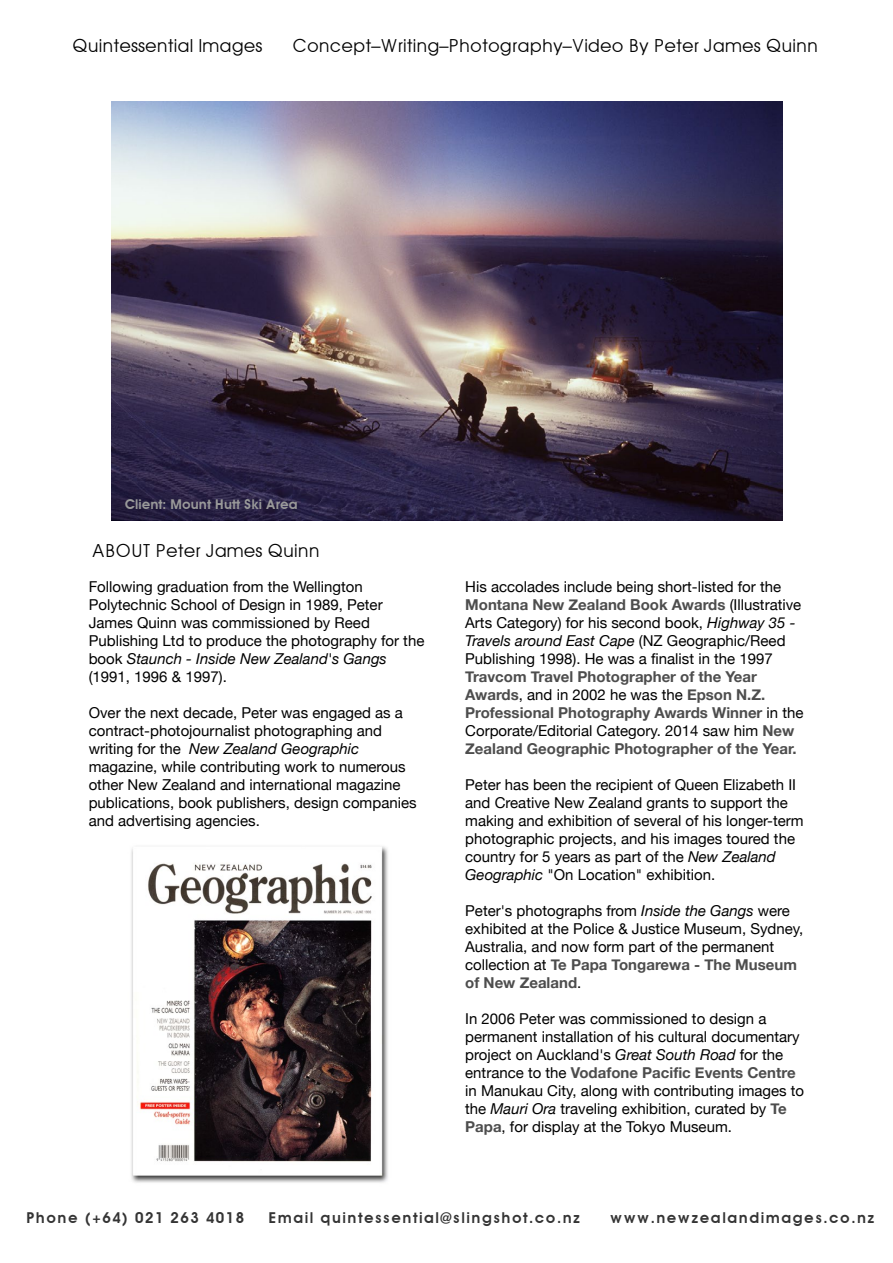
<style>
.page{position:relative;width:893px;height:1263px;background:#fff}
.page>*{position:absolute;margin:0;border:0;box-sizing:border-box;transform-origin:0 0}
.t1{font:18px "Avant Garde";color:#000}
.t2{font:15px/18px "Helvetica Neue";color:#000}
.t3{font:700 15px/18px "Helvetica Neue";color:#4d4d4d}
.t4{font:600 15px "Avant Garde";letter-spacing:.1em;color:#343434}
.t5{font:600 13.5px "Avant Garde";color:#9a9a9a}
.s1{font-style:italic}
.s2{font-weight:700;color:#4d4d4d}
.s3{font-weight:400;color:#000}
</style>
<div class="page">
<img style="left:131px;top:846px;width:257px;height:337px">
<img style="left:111px;top:101px;width:672px;height:420px">
<p class="t1" style="left:72px;top:34px;width:192px">Quintessential Images</p>
<p class="t1" style="left:292px;top:34px;width:527px">Concept–Writing–Photography–Video By Peter James Quinn</p>
<p class="t5" style="left:125px;top:496px;width:175px">Client: Mount Hutt Ski Area</p>
<p class="t1" style="left:92px;top:540px;width:230px">ABOUT Peter James Quinn</p>
<p class="t2" style="left:89px;top:578px;width:337px">Following graduation from the Wellington Polytechnic School of Design in 1989, Peter James Quinn was commissioned by Reed Publishing Ltd to produce the photography for the book <span class="s1">Staunch - Inside New Zealand's Gangs </span>(1991, 1996 &amp; 1997).</p>
<p class="t2" style="left:89px;top:704px;width:329px">Over the next decade, Peter was engaged as a contract-photojournalist photographing and writing for the <span class="s1">New Zealand Geographic </span>magazine, while contributing work to numerous other New Zealand and international magazine publications, book publishers, design companies and advertising agencies.</p>
<p class="t2" style="left:465px;top:578px;width:338px">His accolades include being short-listed for the <span class="s2">Montana New Zealand Book Awards</span> (Illustrative Arts Category) for his second book, <span class="s1">Highway 35 - Travels around East Cape</span> (NZ Geographic/Reed Publishing 1998). He was a finalist in the 1997</p>
<p class="t3" style="left:465px;top:668px;width:340px">Travcom Travel Photographer of the Year Awards<span class="s3">, and in 2002 he was the</span> Epson N.Z.<br>Professional Photography Awards Winner <span class="s3">in the Corporate/Editorial Category. 2014 saw him</span> New Zealand Geographic Photographer of the Year.</p>
<p class="t2" style="left:465px;top:776px;width:340px">Peter has been the recipient of Queen Elizabeth II and Creative New Zealand grants to support the making and exhibition of several of his longer-term photographic projects, and his images toured the country for 5 years as part of the <span class="s1">New Zealand Geographic</span> "On Location" exhibition.</p>
<p class="t2" style="left:465px;top:902px;width:340px">Peter's photographs from <span class="s1">Inside the Gangs</span> were exhibited at the Police &amp; Justice Museum, Sydney, Australia, and now form part of the permanent collection at <span class="s2">Te Papa Tongarewa - The Museum of New Zealand</span>.</p>
<p class="t2" style="left:465px;top:1010px;width:340px">In 2006 Peter was commissioned to design a permanent installation of his cultural documentary project on Auckland's <span class="s1">Great South Road</span> for the entrance to the <span class="s2">Vodafone Pacific Events Centre </span>in Manukau City, along with contributing images to the <span class="s1">Mauri Ora</span> traveling exhibition, curated by <span class="s2">Te Papa</span>, for display at the Tokyo Museum.</p>
<p class="t4" style="left:26px;top:1209px;width:220px">Phone (+64) 021 263 4018</p>
<p class="t4" style="left:268px;top:1209px;width:313px">Email quintessential@slingshot.co.nz</p>
<p class="t4" style="left:610px;top:1209px;width:266px">www.newzealandimages.co.nz</p>
</div>
